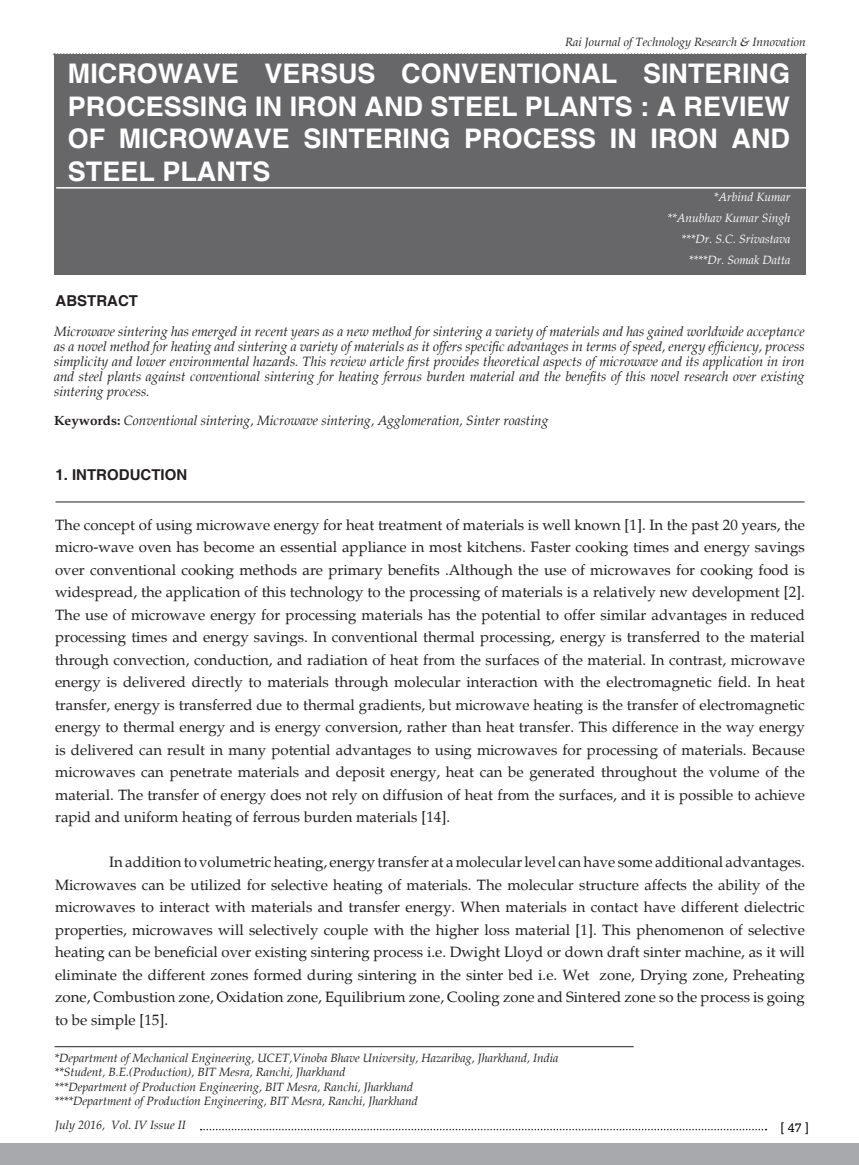
<style>
.page{position:relative;width:859px;height:1165px;background:#fff}
.page>*{position:absolute;margin:0;border:0;box-sizing:border-box;transform-origin:0 0}
.t1{font:700 27px/32.4px "Helvetica";color:#fff;text-align:justify}
.t2{font:15px/22.5px "Palatino";color:#231f20;text-align:justify}
.t3{font:700 15px "Helvetica";color:#231f20}
.t4{font:italic 13.5px/14.9px "Palatino";color:#231f20;text-align:justify}
.t5{font:12.75px "Lexia";color:#000}
.t6{font:italic 12px "Palatino";color:#231f20}
.t7{font:italic 12px "Palatino";color:#fff}
.s1{font-weight:700;font-style:normal}
</style>
<div class="page">
<div style="left:1px;top:1143px;width:858px;height:22px;background:#a8a9ad"></div>
<svg style="left:201px;top:1129px;width:565px;height:1px"></svg>
<svg style="left:54px;top:53px;width:752px;height:2px"></svg>
<div style="left:54px;top:54px;width:751px;height:220px;background:#67676a"></div>
<hr style="left:56px;top:187px;width:751px;height:2px;background:#fff">
<hr style="left:55px;top:502px;width:749px;height:1px;background:#231f20">
<hr style="left:55px;top:1046px;width:578px;height:1px;background:#231f20">
<p class="t6" style="left:565px;top:34px;width:242px">Rai Journal of Technology Research &amp; Innovation</p>
<p class="t1" style="left:68px;top:59px;width:723px">MICROWAVE VERSUS CONVENTIONAL SINTERING PROCESSING IN IRON AND STEEL PLANTS : A REVIEW OF MICROWAVE SINTERING PROCESS IN IRON AND STEEL PLANTS</p>
<p class="t7" style="left:714px;top:189px;width:78px">*Arbind Kumar</p>
<p class="t7" style="left:667px;top:210px;width:124px">**Anubhav Kumar Singh</p>
<p class="t7" style="left:681px;top:231px;width:111px">***Dr. S.C. Srivastava</p>
<p class="t7" style="left:689px;top:252px;width:103px">****Dr. Somak Datta</p>
<p class="t3" style="left:56px;top:291px;width:84px">ABSTRACT</p>
<p class="t4" style="left:54px;top:324px;width:752px">Microwave sintering has emerged in recent years as a new method for sintering a variety of materials and has gained worldwide acceptance as a novel method for heating and sintering a variety of materials as it offers specific advantages in terms of speed, energy efficiency, process simplicity and lower environmental hazards. This review article first provides theoretical aspects of microwave and its application in iron and steel plants against conventional sintering for heating ferrous burden material and the benefits of this novel research over existing sintering process.</p>
<p class="t4" style="left:54px;top:414px;width:496px"><span class="s1">Keywords:</span> Conventional sintering, Microwave sintering, Agglomeration, Sinter roasting</p>
<p class="t3" style="left:55px;top:465px;width:133px">1. INTRODUCTION</p>
<p class="t2" style="left:55px;top:514px;width:751px">The concept of using microwave energy for heat treatment of materials is well known [1]. In the past 20 years, the micro-wave oven has become an essential appliance in most kitchens. Faster cooking times and energy savings over conventional cooking methods are primary benefits .Although the use of microwaves for cooking food is widespread, the application of this technology to the processing of materials is a relatively new development [2].<br>The use of microwave energy for processing materials has the potential to offer similar advantages in reduced processing times and energy savings. In conventional thermal processing, energy is transferred to the material through convection, conduction, and radiation of heat from the surfaces of the material. In contrast, microwave energy is delivered directly to materials through molecular interaction with the electromagnetic field. In heat transfer, energy is transferred due to thermal gradients, but microwave heating is the transfer of electromagnetic energy to thermal energy and is energy conversion, rather than heat transfer. This difference in the way energy is delivered can result in many potential advantages to using microwaves for processing of materials. Because microwaves can penetrate materials and deposit energy, heat can be generated throughout the volume of the material. The transfer of energy does not rely on diffusion of heat from the surfaces, and it is possible to achieve rapid and uniform heating of ferrous burden materials [14].</p>
<p class="t2" style="left:55px;top:851px;width:751px;text-indent:54px">In addition to volumetric heating, energy transfer at a molecular level can have some additional advantages.<br>Microwaves can be utilized for selective heating of materials. The molecular structure affects the ability of the microwaves to interact with materials and transfer energy. When materials in contact have different dielectric properties, microwaves will selectively couple with the higher loss material [1]. This phenomenon of selective heating can be beneficial over existing sintering process i.e. Dwight Lloyd or down draft sinter machine, as it will eliminate the different zones formed during sintering in the sinter bed i.e. Wet zone, Drying zone, Preheating zone, Combustion zone, Oxidation zone, Equilibrium zone, Cooling zone and Sintered zone so the process is going to be simple [15].</p>
<p class="t6" style="left:55px;top:1051px;width:505px">*Department of Mechanical Engineering, UCET,Vinoba Bhave University, Hazaribag, Jharkhand, India</p>
<p class="t6" style="left:55px;top:1065px;width:292px">**Student, B.E.(Production), BIT Mesra, Ranchi, Jharkhand</p>
<p class="t6" style="left:55px;top:1079px;width:360px">***Department of Production Engineering, BIT Mesra, Ranchi, Jharkhand</p>
<p class="t6" style="left:55px;top:1094px;width:365px">****Department of Production Engineering, BIT Mesra, Ranchi, Jharkhand</p>
<p class="t6" style="left:55px;top:1118px;width:132px">July 2016, Vol. IV Issue II</p>
<p class="t5" style="left:781px;top:1119px;width:29px">[ 47 ]</p>
</div>
